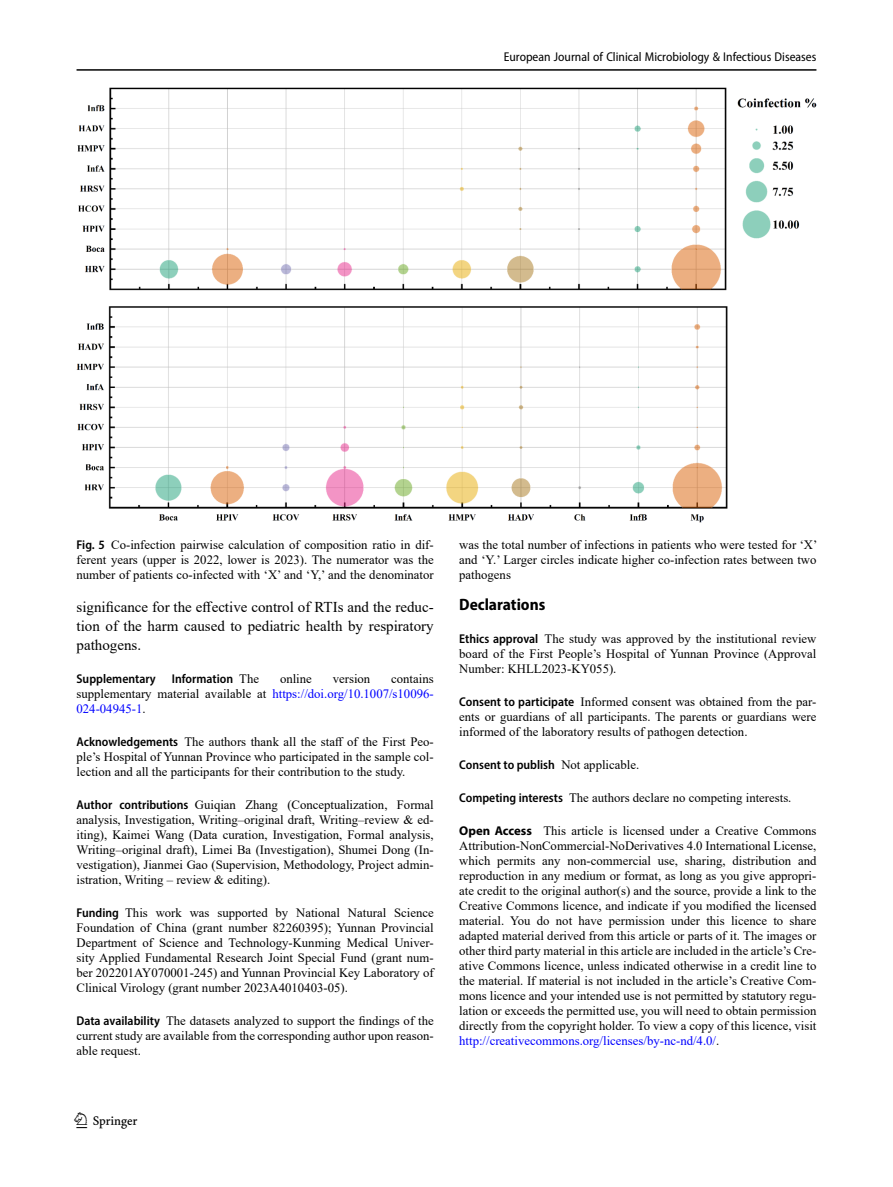
<style>
.page{position:relative;width:893px;height:1187px;background:#fff}
.page>*{position:absolute;margin:0;border:0;box-sizing:border-box;transform-origin:0 0}
.t1{font:22.5px "Springnew";color:#000}
.Ethics_Declarations{font:700 semi-condensed 16.5px "Myriad Pro";color:#000}
.Body_Text_Indent{font:15px/18.8px "Times New Roman";color:#000;text-align:justify}
.Open_Access{font:12.75px/15px "Times New Roman";color:#000;text-align:justify}
.Ethics_Declarations-2{font:12.75px/15px "Times New Roman";color:#000;text-align:justify}
.Author_Contribution{font:12.75px/15px "Times New Roman";color:#000;text-align:justify}
.Funding{font:12.75px/15px "Times New Roman";color:#000;text-align:justify}
.Figure_Caption{font:12.75px/15px "Times New Roman";color:#000;text-align:justify}
.Acknowledgements{font:12.75px/15px "Times New Roman";color:#000;text-align:justify}
.Data_Availability{font:12.75px/15px "Times New Roman";color:#000;text-align:justify}
.Article_Note_ESM{font:12.75px/15px "Times New Roman";color:#00f;text-align:justify}
.t2{font:semi-condensed 12.75px "Myriad Pro";color:#000}
.Ethics_Declarations-3{font:600 semi-condensed 12.75px "Myriad Pro";color:#000}
.Article_Note_ESM-2{font:600 semi-condensed 12.75px "Myriad Pro";color:#000}
.Article_Note_ESM-3{font:12.75px "Times New Roman";color:#000}
.s1{font-family:"Myriad Pro";font-weight:600;font-stretch:semi-condensed}
.s2{font-family:"Times New Roman";font-weight:400;font-stretch:normal}
.s3{color:#000}
.s4{font-family:"Myriad Pro";font-weight:700}
.s5{color:#00f}
</style>
<div class="page">
<hr style="left:77px;top:69px;width:739px;height:2px;background:#000">
<img style="left:77px;top:87px;width:739px;height:435px">
<p class="t2" style="left:504px;top:49px;width:314px">European Journal of Clinical Microbiology &amp; Infectious Diseases</p>
<p class="Figure_Caption" style="left:77px;top:537px;width:359px"><span class="s1">Fig. 5</span> Co-infection pairwise calculation of composition ratio in dif&shy;ferent years (upper is 2022, lower is 2023). The numerator was the number of patients co-infected with ‘X’ and ‘Y,’ and the denominator</p>
<p class="Figure_Caption" style="left:459px;top:537px;width:360px">was the total number of infections in patients who were tested for ‘X’ and ‘Y.’ Larger circles indicate higher co-infection rates between two pathogens</p>
<p class="Body_Text_Indent" style="left:77px;top:597px;width:359px">significance for the effective control of RTIs and the reduc&shy;tion of the harm caused to pediatric health by respiratory pathogens.</p>
<p class="Article_Note_ESM-2" style="left:77px;top:670px;width:81px">Supplementary</p>
<p class="Article_Note_ESM-2" style="left:172px;top:670px;width:89px">Information <span class="s2">The</span></p>
<p class="Article_Note_ESM-3" style="left:280px;top:669px;width:33px">online</p>
<p class="Article_Note_ESM-3" style="left:333px;top:669px;width:39px">version</p>
<p class="Article_Note_ESM" style="left:77px;top:670px;width:359px;text-indent:315px"><span class="s3">contains supplementary material available at</span> https://doi.org/10.1007/s10096- 024-04945-1<span class="s3">.</span></p>
<p class="Acknowledgements" style="left:77px;top:733px;width:359px"><span class="s1">Acknowledgements</span> The authors thank all the staff of the First Peo&shy;ple’s Hospital of Yunnan Province who participated in the sample col&shy;lection and all the participants for their contribution to the study.</p>
<p class="Author_Contribution" style="left:77px;top:796px;width:359px"><span class="s1">Author contributions</span> Guiqian Zhang (Conceptualization, Formal analysis, Investigation, Writing–original draft, Writing–review &amp; ed&shy;iting), Kaimei Wang (Data curation, Investigation, Formal analysis, Writing–original draft), Limei Ba (Investigation), Shumei Dong (In&shy;vestigation), Jianmei Gao (Supervision, Methodology, Project admin&shy;istration, Writing – review &amp; editing).</p>
<p class="Funding" style="left:77px;top:904px;width:359px"><span class="s1">Funding</span> This work was supported by National Natural Science Foundation of China (grant number 82260395); Yunnan Provincial Department of Science and Technology-Kunming Medical Univer&shy;sity Applied Fundamental Research Joint Special Fund (grant num&shy;ber 202201AY070001-245) and Yunnan Provincial Key Laboratory of Clinical Virology (grant number 2023A4010403-05).</p>
<p class="Data_Availability" style="left:77px;top:1012px;width:359px"><span class="s1">Data availability</span> The datasets analyzed to support the findings of the current study are available from the corresponding author upon reason&shy;able request.</p>
<h1 class="t1" style="left:77px;top:1107px;width:63px">1 3</h1>
<p class="Ethics_Declarations" style="left:459px;top:594px;width:88px">Declarations</p>
<p class="Ethics_Declarations-2" style="left:459px;top:631px;width:359px"><span class="s1">Ethics approval</span> The study was approved by the institutional review board of the First People’s Hospital of Yunnan Province (Approval Number: KHLL2023-KY055).</p>
<p class="Ethics_Declarations-2" style="left:459px;top:694px;width:359px"><span class="s1">Consent to participate</span> Informed consent was obtained from the par&shy;ents or guardians of all participants. The parents or guardians were informed of the laboratory results of pathogen detection.</p>
<p class="Ethics_Declarations-3" style="left:459px;top:757px;width:181px">Consent to publish <span class="s2">Not applicable.</span></p>
<p class="Ethics_Declarations-2" style="left:459px;top:790px;width:334px"><span class="s1">Competing interests</span> The authors declare no competing interests.</p>
<p class="Open_Access" style="left:459px;top:823px;width:359px"><span class="s4">Open Access</span> This article is licensed under a Creative Commons Attribution-NonCommercial-NoDerivatives 4.0 International License, which permits any non-commercial use, sharing, distribution and reproduction in any medium or format, as long as you give appropri&shy;ate credit to the original author(s) and the source, provide a link to the Creative Commons licence, and indicate if you modified the licensed material. You do not have permission under this licence to share adapted material derived from this article or parts of it. The images or other third party material in this article are included in the article’s Cre&shy;ative Commons licence, unless indicated otherwise in a credit line to the material. If material is not included in the article’s Creative Com&shy;mons licence and your intended use is not permitted by statutory regu&shy;lation or exceeds the permitted use, you will need to obtain permission directly from the copyright holder. To view a copy of this licence, visit <span class="s5">http://creativecommons.org/licenses/by-nc-nd/4.0/</span>.</p>
</div>
